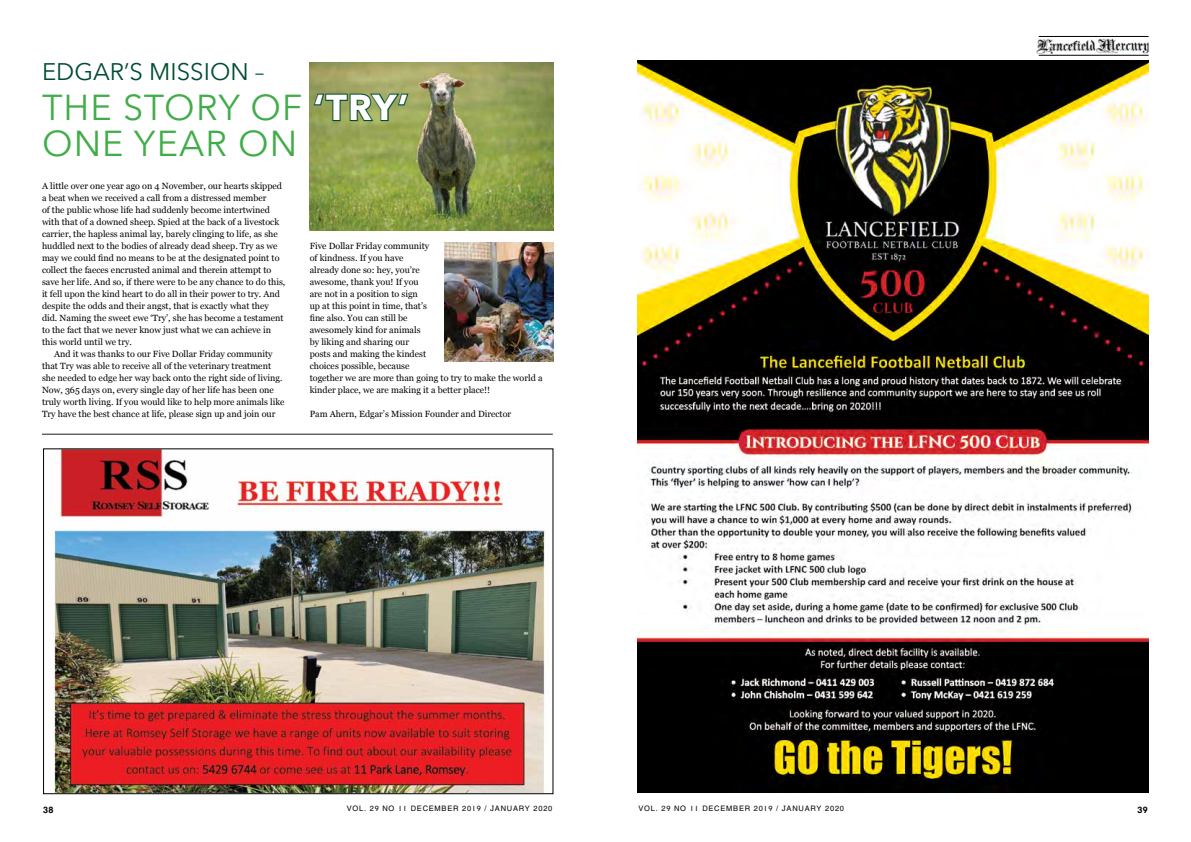
<style>
.page{position:relative;width:1191px;height:842px;background:#fff}
.page>*{position:absolute;margin:0;border:0;box-sizing:border-box;transform-origin:0 0}
.t1{font:36px/36px "Avenir Next";letter-spacing:.03em;color:#41ad49}
.t2{font:24px "Avenir Next";color:#004e31}
.t3{font:9px/12px "Georgia";color:#000}
.t4{font:700 9px "Helvetica Textbook";color:#000}
.t5{font:7.5px "Helvetica Textbook";letter-spacing:.1em;color:#000}
.s1{font-weight:700;color:#fff}
</style>
<div class="page">
<img style="left:53px;top:450px;width:494px;height:342px">
<img style="left:637px;top:60px;width:512px;height:732px">
<img style="left:310px;top:62px;width:243px;height:168px">
<svg style="left:312px;top:92px;width:97px;height:31px;background:#749152"></svg>
<hr style="left:42px;top:434px;width:511px;height:1px;background:#000">
<img style="left:445px;top:242px;width:108px;height:119px">
<img style="left:1036px;top:36px;width:113px;height:20px">
<hr style="left:1038px;top:55px;width:110px;height:1px;background:#000">
<hr style="left:1038px;top:36px;width:110px;height:1px;background:#000">
<h2 class="t2" style="left:42px;top:52px;width:224px">EDGAR’S MISSION –</h2>
<h1 class="t1" style="left:42px;top:88px;width:368px">THE STORY OF <span class="s1">‘TRY’<br></span>ONE YEAR ON</h1>
<p class="t3" style="left:42px;top:179px;width:245px">A little over one year ago on 4 November, our hearts skipped a beat when we received a call from a distressed member<br>of the public whose life had suddenly become intertwined with that of a downed sheep. Spied at the back of a livestock carrier, the hapless animal lay, barely clinging to life, as she huddled next to the bodies of already dead sheep. Try as we may we could find no means to be at the designated point to collect the faeces encrusted animal and therein attempt to save her life. And so, if there were to be any chance to do this, it fell upon the kind heart to do all in their power to try. And despite the odds and their angst, that is exactly what they did. Naming the sweet ewe ‘Try’, she has become a testament to the fact that we never know just what we can achieve in this world until we try.</p>
<p class="t3" style="left:42px;top:347px;width:244px;text-indent:12px">And it was thanks to our Five Dollar Friday community that Try was able to receive all of the veterinary treatment she needed to edge her way back onto the right side of living.<br>Now, 365 days on, every single day of her life has been one truly worth living. If you would like to help more animals like Try have the best chance at life, please sign up and join our</p>
<p class="t3" style="left:310px;top:239px;width:234px">Five Dollar Friday community<br>of kindness. If you have<br>already done so: hey, you’re<br>awesome, thank you! If you<br>are not in a position to sign<br>up at this point in time, that’s<br>fine also. You can still be<br>awesomely kind for animals<br>by liking and sharing our<br>posts and making the kindest<br>choices possible, because<br>together we are more than going to try to make the world a kinder place, we are making it a better place!!</p>
<p class="t3" style="left:310px;top:407px;width:203px">Pam Ahern, Edgar’s Mission Founder and Director</p>
<p class="t4" style="left:43px;top:804px;width:12px">38</p>
<p class="t5" style="left:347px;top:804px;width:207px">VOL. 29 NO 11 DECEMBER 2019 / JANUARY 2020</p>
<p class="t5" style="left:638px;top:804px;width:207px">VOL. 29 NO 11 DECEMBER 2019 / JANUARY 2020</p>
<p class="t4" style="left:1137px;top:804px;width:12px">39</p>
</div>
